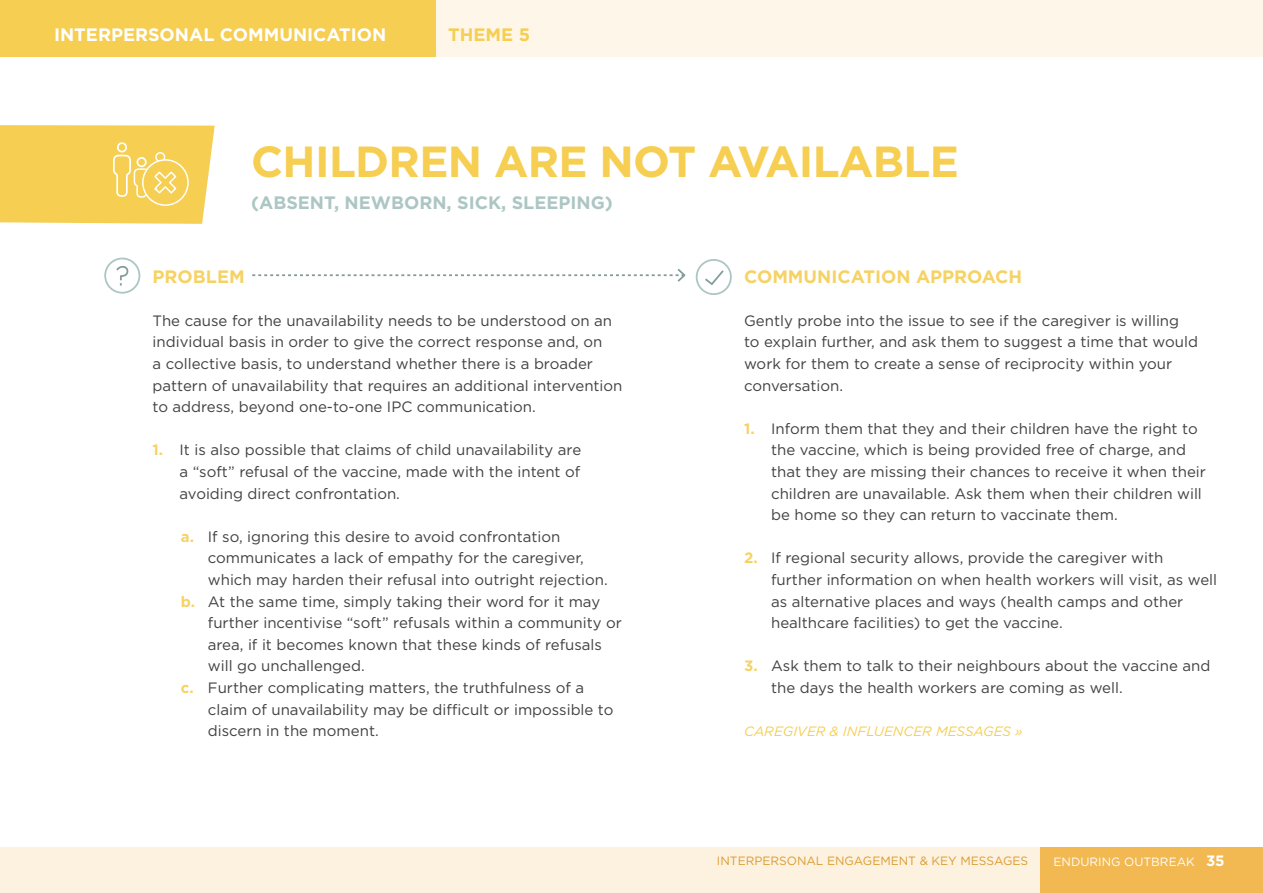
<style>
.page{position:relative;width:1263px;height:893px;background:#fff}
.page>*{position:absolute;margin:0;border:0;box-sizing:border-box;transform-origin:0 0}
.t1{font:700 43.5px "Gotham";letter-spacing:-.015em;color:#f6ce51}
.t2{font:700 18px "Gotham";color:#acc6c3}
.t3{font:700 18px "Gotham";color:#f6d265}
.t4{font:700 18px "Gotham";color:#fff}
.t5{font:700 18px "Gotham";color:#f6ce51}
.t6{font:15px/21.6px "Gotham";color:#414042}
.t7{font:italic 13.5px "Gotham";color:#f6ce51}
.t8{font:12px "Gotham";color:#da9d31}
.t9{font:12px "Gotham";color:#fff}
.s1{font-weight:700;color:#f6d265}
.s2{font-weight:700;font-size:15px}
</style>
<div class="page">
<div style="left:104px;top:258px;width:36px;height:36px;border:2px solid #acc6c3;border-radius:50%"></div>
<svg style="left:116px;top:265px;width:13px;height:21px"></svg>
<div style="left:696px;top:259px;width:36px;height:36px;border:2px solid #acc6c3;border-radius:50%"></div>
<svg style="left:705px;top:270px;width:19px;height:15px"></svg>
<svg style="left:252px;top:268px;width:434px;height:14px"></svg>
<svg style="left:0;top:125px;width:215px;height:99px"></svg>
<div style="left:0;top:0;width:1263px;height:57px;background:#fef7e9"></div>
<div style="left:0;top:0;width:436px;height:57px;background:#f6ce51"></div>
<div style="left:0;top:848px;width:1263px;height:45px;background:#fdf1df"></div>
<div style="left:1041px;top:848px;width:222px;height:45px;background:#f2b851"></div>
<p class="t4" style="left:54px;top:23px;width:334px">INTERPERSONAL COMMUNICATION</p>
<p class="t5" style="left:448px;top:23px;width:83px">THEME 5</p>
<h1 class="t1" style="left:251px;top:132px;width:709px">CHILDREN ARE NOT AVAILABLE</h1>
<p class="t2" style="left:251px;top:191px;width:363px">(ABSENT, NEWBORN, SICK, SLEEPING)</p>
<p class="t3" style="left:153px;top:264px;width:94px">PROBLEM</p>
<p class="t6" style="left:153px;top:309px;width:471px">The cause for the unavailability needs to be understood on an individual basis in order to give the correct response and, on<br>a collective basis, to understand whether there is a broader pattern of unavailability that requires an additional intervention to address, beyond one-to-one IPC communication.</p>
<p class="t6" style="left:180px;top:439px;width:403px;text-align:justify;text-indent:-27px"><span class="s1">1.</span> It is also possible that claims of child unavailability are a “soft” refusal of the vaccine, made with the intent of avoiding direct confrontation.</p>
<p class="t6" style="left:181px;top:525px;width:381px"><span class="s1">a.</span> If so, ignoring this desire to avoid confrontation</p>
<p class="t6" style="left:208px;top:547px;width:377px">communicates a lack of empathy for the caregiver,</p>
<p class="t6" style="left:208px;top:569px;width:401px">which may harden their refusal into outright rejection.</p>
<p class="t6" style="left:181px;top:590px;width:421px"><span class="s1">b.</span> At the same time, simply taking their word for it may</p>
<p class="t6" style="left:208px;top:612px;width:416px">further incentivise “soft” refusals within a community or</p>
<p class="t6" style="left:208px;top:633px;width:396px">area, if it becomes known that these kinds of refusals</p>
<p class="t6" style="left:208px;top:655px;width:158px">will go unchallenged.</p>
<p class="t6" style="left:181px;top:677px;width:405px"><span class="s1">c.</span> Further complicating matters, the truthfulness of a</p>
<p class="t6" style="left:208px;top:698px;width:407px">claim of unavailability may be difficult or impossible to</p>
<p class="t6" style="left:208px;top:720px;width:172px">discern in the moment.</p>
<p class="t3" style="left:744px;top:264px;width:280px">COMMUNICATION APPROACH</p>
<p class="t6" style="left:744px;top:309px;width:455px">Gently probe into the issue to see if the caregiver is willing to explain further, and ask them to suggest a time that would work for them to create a sense of reciprocity within your conversation.</p>
<p class="t6" style="left:771px;top:417px;width:436px;text-indent:-27px"><span class="s1">1.</span> Inform them that they and their children have the right to the vaccine, which is being provided free of charge, and that they are missing their chances to receive it when their children are unavailable. Ask them when their children will be home so they can return to vaccinate them.</p>
<p class="t6" style="left:771px;top:547px;width:447px;text-indent:-27px"><span class="s1">2.</span> If regional security allows, provide the caregiver with further information on when health workers will visit, as well as alternative places and ways (health camps and other healthcare facilities) to get the vaccine.</p>
<p class="t6" style="left:771px;top:655px;width:441px;text-indent:-27px"><span class="s1">3.</span> Ask them to talk to their neighbours about the vaccine and the days the health workers are coming as well.</p>
<p class="t7" style="left:744px;top:723px;width:280px">CAREGIVER &amp; INFLUENCER MESSAGES »</p>
<p class="t8" style="left:717px;top:853px;width:313px">INTERPERSONAL ENGAGEMENT &amp; KEY MESSAGES</p>
<p class="t9" style="left:1053px;top:854px;width:173px">ENDURING OUTBREAK <span class="s2">35</span></p>
</div>
